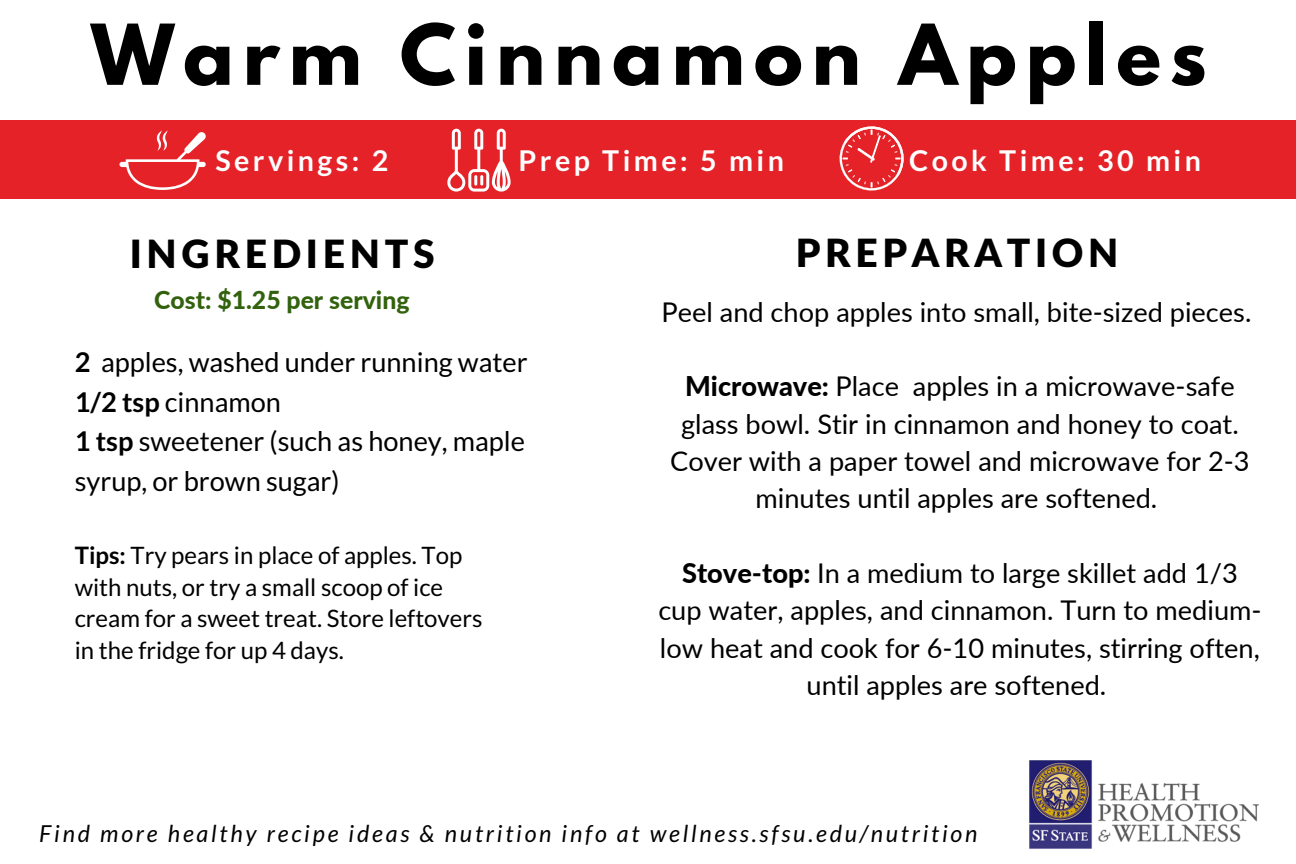
<style>
.page{position:relative;width:1296px;height:864px;background:#fff}
.page>*{position:absolute;margin:0;border:0;box-sizing:border-box;transform-origin:0 0}
.t1{font:700 74.4px "League Spartan";letter-spacing:.12em;color:#000}
.t2{font:900 39px "Lato Latin";letter-spacing:.12em;color:#000}
.t3{font:700 28.5px "Lato";letter-spacing:.12em;color:#fff}
.t4{font:27.3px/37.2px "Lato";color:#000;text-align:center}
.t5{font:800 24.9px "Lato";color:#32620e}
.t6{font:24px/31.5px "Lato";color:#000}
.t7{font:italic 23.4px "Lato";letter-spacing:.12em;color:#000}
.s1{font-weight:700}
.s2{font-weight:800}
</style>
<div class="page">
<div style="left:0;top:120px;width:1296px;height:79px;background:#e42228"></div>
<svg style="left:839px;top:126px;width:65px;height:65px"></svg>
<svg style="left:447px;top:129px;width:64px;height:63px"></svg>
<svg style="left:119px;top:130px;width:87px;height:60px"></svg>
<img style="left:1029px;top:760px;width:230px;height:89px">
<h1 class="t1" style="left:91px;top:18px;width:1117px">Warm Cinnamon Apples</h1>
<p class="t3" style="left:215px;top:143px;width:174px">Servings: 2</p>
<p class="t3" style="left:519px;top:143px;width:267px">Prep Time: 5 min</p>
<p class="t3" style="left:909px;top:143px;width:293px">Cook Time: 30 min</p>
<h2 class="t2" style="left:130px;top:229px;width:306px">INGREDIENTS</h2>
<h2 class="t2" style="left:796px;top:228px;width:324px">PREPARATION</h2>
<p class="t5" style="left:154px;top:285px;width:257px">Cost: $1.25 per serving</p>
<p class="t4" style="left:75px;top:342px;width:454px;line-height:39.6px;text-align:left"><span class="s1">2</span> apples, washed under running water<br><span class="s1">1/2 tsp</span> cinnamon<br><span class="s1">1 tsp</span> sweetener (such as honey, maple syrup, or brown sugar)</p>
<p class="t6" style="left:75px;top:539px;width:409px"><span class="s1">Tips:</span> Try pears in place of apples. Top with nuts, or try a small scoop of ice cream for a sweet treat. Store leftovers in the fridge for up 4 days.</p>
<p class="t4" style="left:662px;top:292px;width:591px">Peel and chop apples into small, bite-sized pieces.</p>
<p class="t4" style="left:670px;top:367px;width:581px"><span class="s2">Microwave:</span> Place apples in a microwave-safe glass bowl. Stir in cinnamon and honey to coat.<br>Cover with a paper towel and microwave for 2-3 minutes until apples are softened.</p>
<p class="t4" style="left:658px;top:554px;width:605px"><span class="s2">Stove-top:</span> In a medium to large skillet add 1/3 cup water, apples, and cinnamon. Turn to medium&shy;low heat and cook for 6-10 minutes, stirring often, until apples are softened.</p>
<p class="t7" style="left:39px;top:819px;width:940px">Find more healthy recipe ideas &amp; nutrition info at wellness.sfsu.edu/nutrition</p>
</div>
